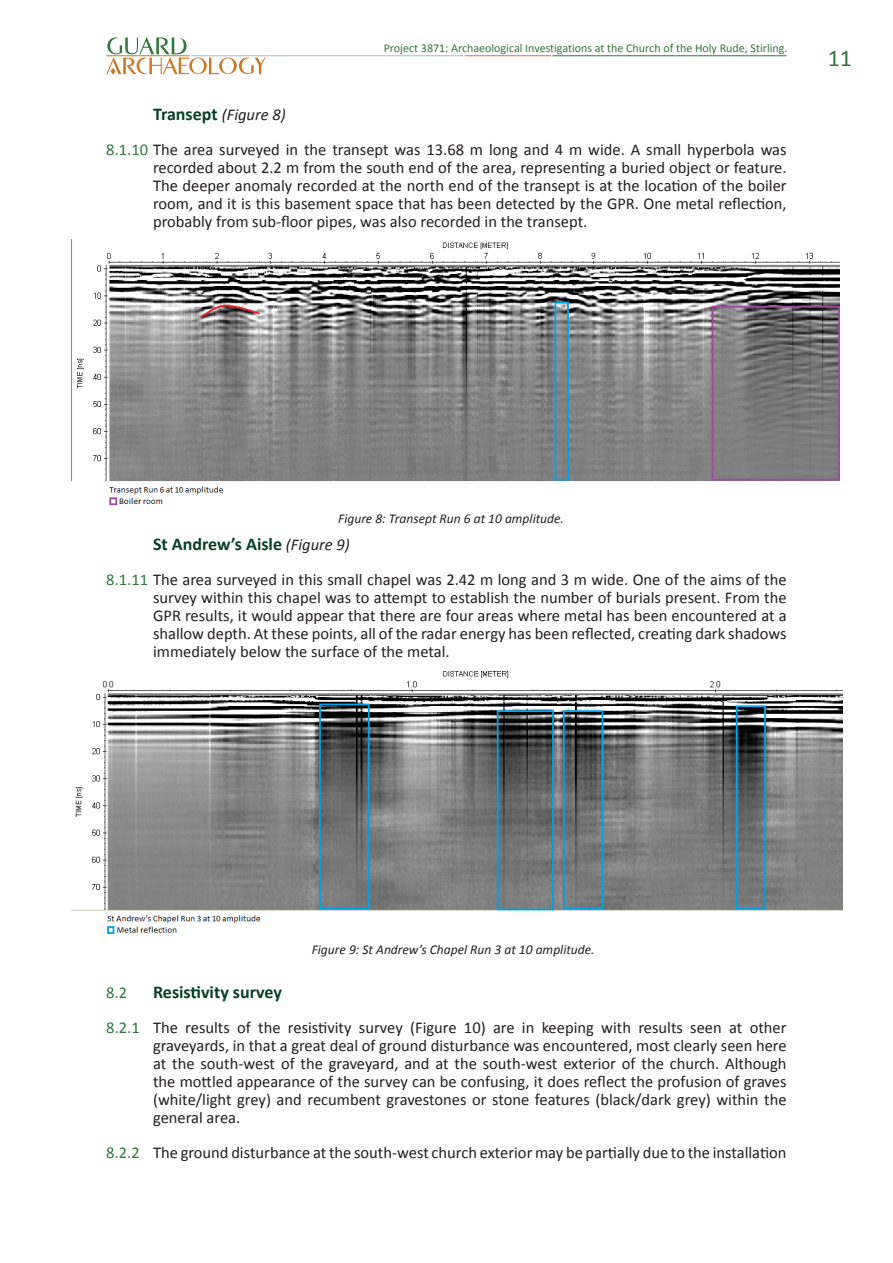
<style>
.page{position:relative;width:893px;height:1263px;background:#fff}
.page>*{position:absolute;margin:0;border:0;box-sizing:border-box;transform-origin:0 0}
.t1{font:24px "Calibri";color:#32773c}
._0_space_paragraph{font:700 18px "Calibri";color:#064028}
.numbered_paragraph{font:700 18px "Calibri";color:#064028}
.section_sub_heading{font:16.5px/18px "Calibri";color:#231f20;text-align:justify}
._0_space_paragraph-2{font:italic 16.5px "Calibri";color:#231f20}
.numbered_paragraph-2{font:16.5px "Calibri";color:#32773c}
.plate_caption{font:italic 13.5px "Calibri";color:#231f20}
.t2{font:12px "Calibri";color:#32773c}
.s1{font-weight:700;font-style:normal;font-size:18px;color:#064028}
.s2{color:#32773c}
.s3{font-weight:400;font-style:italic;font-size:16.5px;color:#231f20}
</style>
<div class="page">
<img style="left:77px;top:242px;width:763px;height:264px">
<img style="left:72px;top:671px;width:770px;height:263px">
<svg style="left:106px;top:37px;width:159px;height:38px"></svg>
<hr style="left:106px;top:55px;width:84px;height:1px;background:#cd7723">
<hr style="left:192px;top:55px;width:271px;height:1px;background:#9ebfcc">
<hr style="left:465px;top:55px;width:86px;height:1px;background:#cd7723">
<hr style="left:552px;top:55px;width:235px;height:1px;background:#32773c">
<p class="t2" style="left:384px;top:40px;width:405px">Project 3871: Archaeological Investigations at the Church of the Holy Rude, Stirling.</p>
<p class="_0_space_paragraph-2" style="left:153px;top:103px;width:134px"><span class="s1">Transept</span> (Figure 8)</p>
<p class="section_sub_heading" style="left:153px;top:140px;width:635px;text-indent:-47px"><span class="s2">8.1.10</span> The area surveyed in the transept was 13.68 m long and 4 m wide. A small hyperbola was recorded about 2.2 m from the south end of the area, representing a buried object or feature.<br>The deeper anomaly recorded at the north end of the transept is at the location of the boiler room, and it is this basement space that has been detected by the GPR. One metal reflection, probably from sub-floor pipes, was also recorded in the transept.</p>
<h1 class="t1" style="left:828px;top:43px;width:26px">11</h1>
<p class="plate_caption" style="left:338px;top:509px;width:227px">Figure 8: Transept Run 6 at 10 amplitude.</p>
<p class="_0_space_paragraph" style="left:153px;top:532px;width:198px">St Andrew’s Aisle <span class="s3">(Figure 9)</span></p>
<p class="section_sub_heading" style="left:153px;top:570px;width:635px;text-indent:-47px"><span class="s2">8.1.11</span> The area surveyed in this small chapel was 2.42 m long and 3 m wide. One of the aims of the survey within this chapel was to attempt to establish the number of burials present. From the GPR results, it would appear that there are four areas where metal has been encountered at a shallow depth. At these points, all of the radar energy has been reflected, creating dark shadows immediately below the surface of the metal.</p>
<p class="plate_caption" style="left:312px;top:940px;width:285px">Figure 9: St Andrew’s Chapel Run 3 at 10 amplitude.</p>
<p class="numbered_paragraph-2" style="left:106px;top:982px;width:22px">8.2</p>
<p class="numbered_paragraph" style="left:153px;top:980px;width:130px">Resistivity survey</p>
<p class="section_sub_heading" style="left:153px;top:1018px;width:635px;text-indent:-47px"><span class="s2">8.2.1</span> The results of the resistivity survey (Figure 10) are in keeping with results seen at other graveyards, in that a great deal of ground disturbance was encountered, most clearly seen here at the south-west of the graveyard, and at the south-west exterior of the church. Although the mottled appearance of the survey can be confusing, it does reflect the profusion of graves (white/light grey) and recumbent gravestones or stone features (black/dark grey) within the general area.</p>
<p class="section_sub_heading" style="left:106px;top:1143px;width:682px"><span class="s2">8.2.2</span> The ground disturbance at the south-west church exterior may be partially due to the installation</p>
</div>
